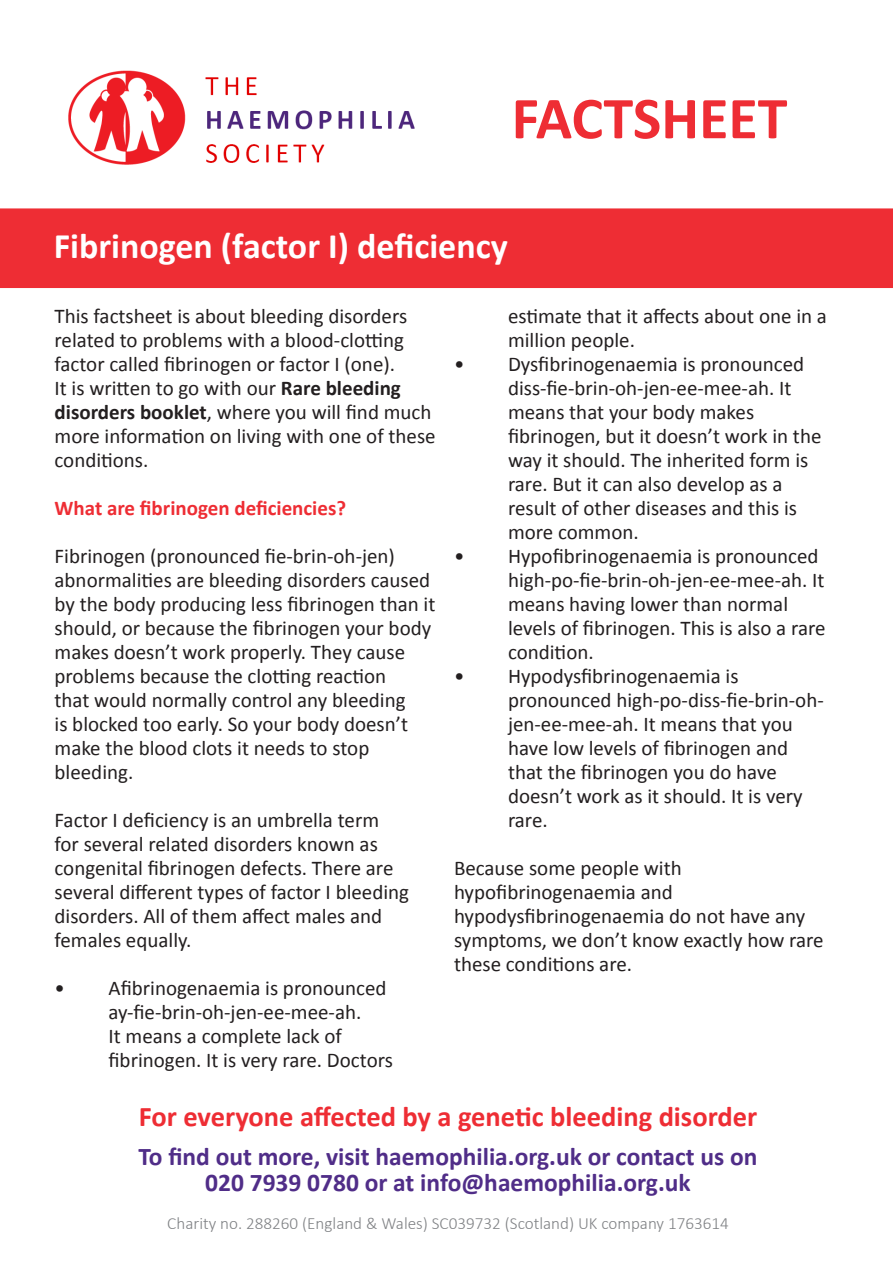
<style>
.page{position:relative;width:893px;height:1263px;background:#fff}
.page>*{position:absolute;margin:0;border:0;box-sizing:border-box;transform-origin:0 0}
.t1{font:700 60px "Calibri";color:#ee2d34}
.t2{font:700 36px "Calibri";color:#fff}
.t3{font:700 28.5px "Calibri";color:#ee2d34}
.t4{font:700 25.5px "Calibri";color:#502d88}
.body{font:21px/24px "Calibri";color:#231f20}
.t5{font:700 21px "Calibri";color:#ee2d34}
.t6{font:300 17.1px "Calibri";color:#808285}
.s1{font-weight:700}
</style>
<div class="page">
<img style="left:68px;top:70px;width:347px;height:95px">
<div style="left:0;top:208px;width:893px;height:80px;background:#ee2d34"></div>
<p class="t1" style="left:512px;top:76px;width:277px">FACTSHEET</p>
<p class="t2" style="left:54px;top:221px;width:456px">Fibrinogen (factor I) deficiency</p>
<p class="body" style="left:55px;top:303px;width:383px">This factsheet is about bleeding disorders related to problems with a blood-clotting factor called fibrinogen or factor I (one).<br>It is written to go with our <span class="s1">Rare bleeding disorders booklet</span>, where you will find much more information on living with one of these conditions.</p>
<p class="t5" style="left:55px;top:493px;width:293px">What are fibrinogen deficiencies?</p>
<p class="body" style="left:55px;top:543px;width:382px">Fibrinogen (pronounced fie-brin-oh-jen) abnormalities are bleeding disorders caused by the body producing less fibrinogen than it should, or because the fibrinogen your body makes doesn’t work properly. They cause problems because the clotting reaction<br>that would normally control any bleeding<br>is blocked too early. So your body doesn’t make the blood clots it needs to stop bleeding.</p>
<p class="body" style="left:55px;top:807px;width:356px">Factor I deficiency is an umbrella term<br>for several related disorders known as congenital fibrinogen defects. There are several different types of factor I bleeding disorders. All of them affect males and females equally.</p>
<p class="body" style="left:109px;top:975px;width:286px;text-indent:-54px">• Afibrinogenaemia is pronounced ay-fie-brin-oh-jen-ee-mee-ah.<br>It means a complete lack of fibrinogen. It is very rare. Doctors</p>
<p class="body" style="left:508px;top:303px;width:320px">estimate that it affects about one in a million people.</p>
<p class="body" style="left:508px;top:351px;width:315px;text-indent:-54px">• Dysfibrinogenaemia is pronounced diss-fie-brin-oh-jen-ee-mee-ah. It means that your body makes fibrinogen, but it doesn’t work in the way it should. The inherited form is rare. But it can also develop as a result of other diseases and this is more common.</p>
<p class="body" style="left:508px;top:543px;width:319px;text-indent:-54px">• Hypofibrinogenaemia is pronounced high-po-fie-brin-oh-jen-ee-mee-ah. It means having lower than normal levels of fibrinogen. This is also a rare condition.</p>
<p class="body" style="left:508px;top:663px;width:317px;text-indent:-54px">• Hypodysfibrinogenaemia is pronounced high-po-diss-fie-brin-oh&shy;jen-ee-mee-ah. It means that you have low levels of fibrinogen and that the fibrinogen you do have doesn’t work as it should. It is very rare.</p>
<p class="body" style="left:454px;top:855px;width:371px">Because some people with hypofibrinogenaemia and hypodysfibrinogenaemia do not have any symptoms, we don’t know exactly how rare these conditions are.</p>
<p class="t3" style="left:139px;top:1096px;width:620px">For everyone affected by a genetic bleeding disorder</p>
<p class="t4" style="left:139px;top:1139px;width:620px">To find out more, visit haemophilia.org.uk or contact us on</p>
<p class="t4" style="left:205px;top:1164px;width:487px">020 7939 0780 or at info@haemophilia.org.uk</p>
<p class="t6" style="left:167px;top:1212px;width:563px">Charity no. 288260 (England &amp; Wales) SC039732 (Scotland) UK company 1763614</p>
</div>
